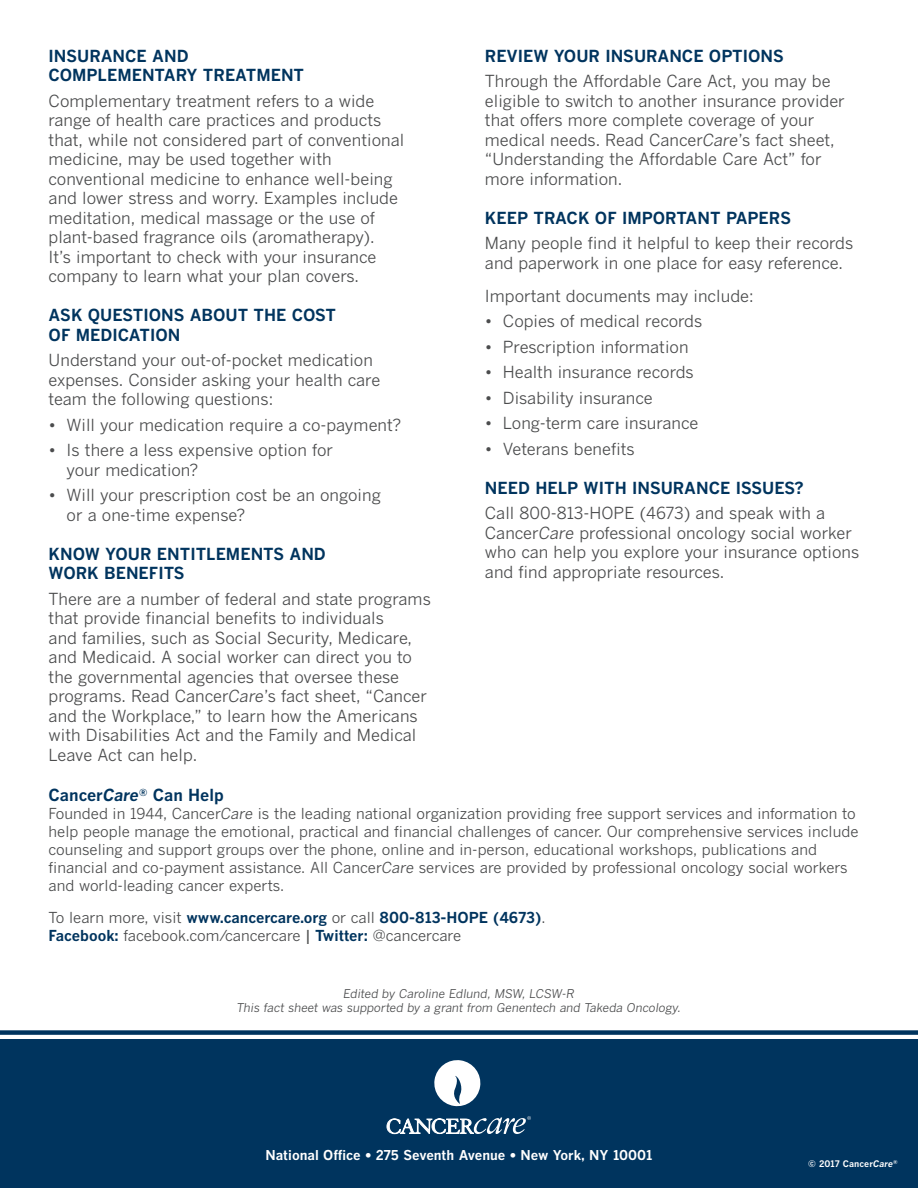
<style>
.page{position:relative;width:918px;height:1188px;background:#fff}
.page>*{position:absolute;margin:0;border:0;box-sizing:border-box;transform-origin:0 0}
.t1{font:16.5px/19.5px "Benton Gothic";color:#4b4c4d}
.t2{font:700 16.5px/19.5px "Benton Gothic";color:#00345e}
.t3{font:15px/18px "Benton Gothic";color:#4b4c4d}
.t4{font:700 13.5px "Benton Gothic";color:#fff}
.t5{font:italic 12px/14.4px "Benton Gothic";color:#4b4c4d;text-align:center}
.t6{font:700 9px "Benton Gothic";letter-spacing:.01em;color:#fff}
.s1{font-style:italic}
.s2{font-weight:700;color:#00345e}
.s3{font-weight:500}
</style>
<div class="page">
<div style="left:0;top:1040px;width:918px;height:148px;background:#00345e"></div>
<svg style="left:434px;top:1060px;width:47px;height:47px"></svg>
<svg style="left:387px;top:1116px;width:144px;height:18px"></svg>
<div style="left:0;top:1030px;width:918px;height:5px;background:#00345e"></div>
<p class="t2" style="left:49px;top:46px;width:257px">INSURANCE AND<br>COMPLEMENTARY TREATMENT</p>
<p class="t1" style="left:49px;top:91px;width:357px">Complementary treatment refers to a wide range of health care practices and products that, while not considered part of conventional medicine, may be used together with conventional medicine to enhance well-being and lower stress and worry. Examples include meditation, medical massage or the use of plant-based fragrance oils (aromatherapy).<br>It’s important to check with your insurance company to learn what your plan covers.</p>
<p class="t2" style="left:49px;top:305px;width:289px">ASK QUESTIONS ABOUT THE COST<br>OF MEDICATION</p>
<p class="t1" style="left:49px;top:350px;width:333px">Understand your out-of-pocket medication expenses. Consider asking your health care team the following questions:</p>
<p class="t1" style="left:49px;top:415px;width:354px">• Will your medication require a co-payment?</p>
<p class="t1" style="left:67px;top:440px;width:268px;text-indent:-18px">• Is there a less expensive option for your medication?</p>
<p class="t1" style="left:67px;top:485px;width:316px;text-indent:-18px">• Will your prescription cost be an ongoing or a one-time expense?</p>
<p class="t2" style="left:49px;top:544px;width:279px">KNOW YOUR ENTITLEMENTS AND<br>WORK BENEFITS</p>
<p class="t1" style="left:49px;top:589px;width:384px">There are a number of federal and state programs that provide financial benefits to individuals<br>and families, such as Social Security, Medicare, and Medicaid. A social worker can direct you to the governmental agencies that oversee these programs. Read Cancer<span class="s1">Care</span>’s fact sheet, “Cancer and the Workplace,” to learn how the Americans with Disabilities Act and the Family and Medical Leave Act can help.</p>
<p class="t2" style="left:485px;top:46px;width:300px">REVIEW YOUR INSURANCE OPTIONS</p>
<p class="t1" style="left:485px;top:71px;width:361px">Through the Affordable Care Act, you may be eligible to switch to another insurance provider that offers more complete coverage of your medical needs. Read Cancer<span class="s1">Care</span>’s fact sheet, “Understanding the Affordable Care Act” for more information.</p>
<p class="t2" style="left:485px;top:208px;width:308px">KEEP TRACK OF IMPORTANT PAPERS</p>
<p class="t1" style="left:485px;top:233px;width:370px">Many people find it helpful to keep their records and paperwork in one place for easy reference.</p>
<p class="t1" style="left:485px;top:286px;width:270px">Important documents may include:</p>
<p class="t1" style="left:485px;top:311px;width:219px">• Copies of medical records</p>
<p class="t1" style="left:485px;top:337px;width:205px">• Prescription information</p>
<p class="t1" style="left:485px;top:362px;width:210px">• Health insurance records</p>
<p class="t1" style="left:485px;top:388px;width:169px">• Disability insurance</p>
<p class="t1" style="left:485px;top:413px;width:215px">• Long-term care insurance</p>
<p class="t1" style="left:485px;top:439px;width:151px">• Veterans benefits</p>
<p class="t2" style="left:485px;top:478px;width:320px">NEED HELP WITH INSURANCE ISSUES?</p>
<p class="t1" style="left:485px;top:503px;width:376px">Call 800-813-HOPE (4673) and speak with a Cancer<span class="s1">Care</span> professional oncology social worker who can help you explore your insurance options and find appropriate resources.</p>
<p class="t2" style="left:49px;top:785px;width:177px">Cancer<span class="s1">Care</span><sup>®</sup> Can Help</p>
<p class="t3" style="left:49px;top:805px;width:811px">Founded in 1944, Cancer<span class="s1">Care</span> is the leading national organization providing free support services and information to help people manage the emotional, practical and financial challenges of cancer. Our comprehensive services include counseling and support groups over the phone, online and in-person, educational workshops, publications and financial and co-payment assistance. All Cancer<span class="s1">Care</span> services are provided by professional oncology social workers and world-leading cancer experts.</p>
<p class="t3" style="left:49px;top:908px;width:498px">To learn more, visit <span class="s2">www.cancercare.org</span> or call <span class="s2">800-813-HOPE (4673)</span>.<br><span class="s2">Facebook:</span> facebook.com/cancercare <span class="s3">|</span> <span class="s2">Twitter:</span> @cancercare</p>
<p class="t5" style="left:237px;top:986px;width:446px">Edited by Caroline Edlund, MSW, LCSW-R<br>This fact sheet was supported by a grant from Genentech and Takeda Oncology.</p>
<p class="t4" style="left:265px;top:1147px;width:389px">National Office • 275 Seventh Avenue • New York, NY 10001</p>
<p class="t6" style="left:808px;top:1158px;width:91px">© 2017 Cancer<span class="s1">Care</span><sup>®</sup></p>
</div>
